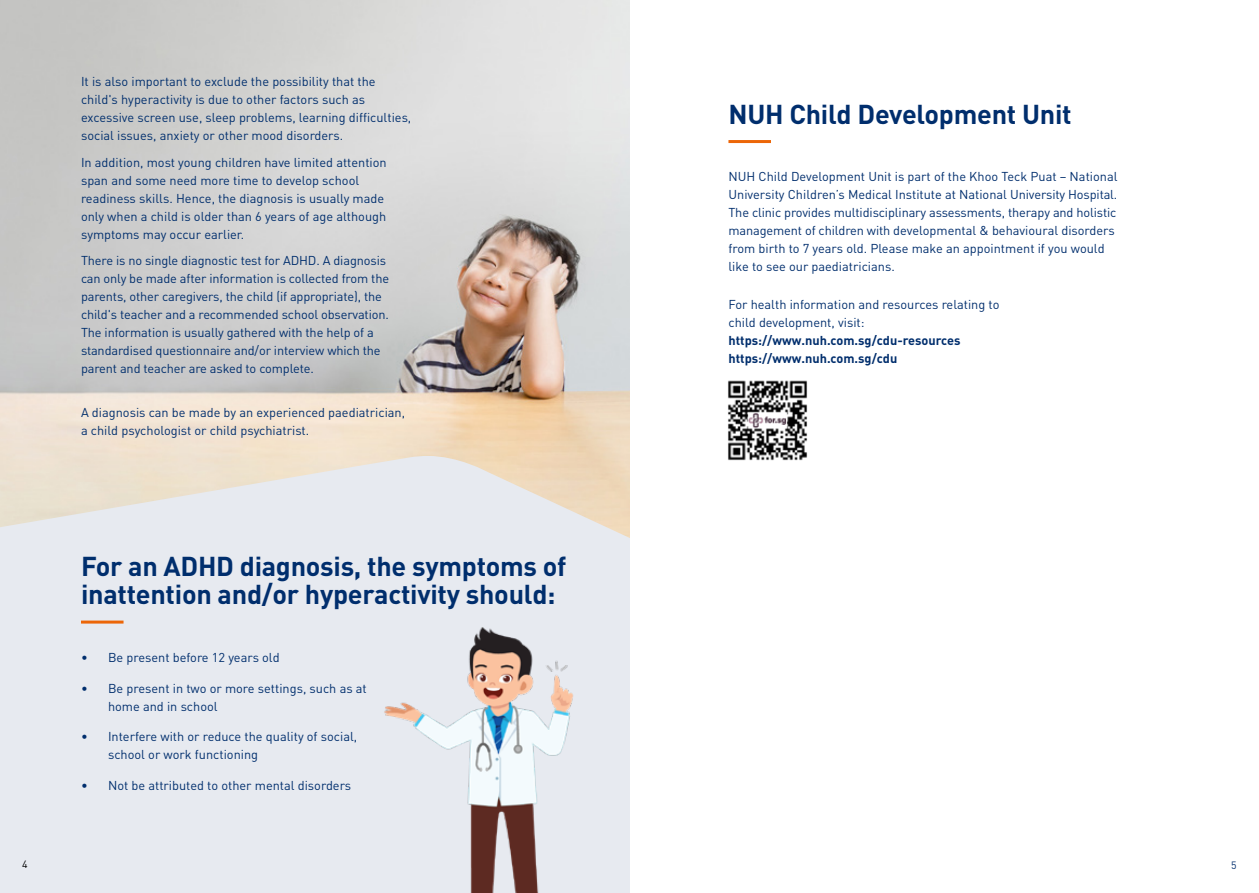
<style>
.page{position:relative;width:1259px;height:893px;background:#fff}
.page>*{position:absolute;margin:0;border:0;box-sizing:border-box;transform-origin:0 0}
.t1{font:700 27px/28.5px "DINOT";letter-spacing:-.01em;color:#002e6d}
.t2{font:12.75px/18px "DINOT";color:#002e6d}
.t3{font:700 12.75px/18px "DINOT";color:#002e6d}
.t4{font:10.5px "DINOT";color:#000}
.t5{font:10.5px "DINOT";color:#002e6d}
</style>
<div class="page">
<img style="left:0;top:0;width:629px;height:456px">
<svg style="left:0;top:456px;width:629px;height:437px;background:#e7e8eb"></svg>
<hr style="left:81px;top:621px;width:43px;height:3px;background:#ec6608">
<img style="left:381px;top:622px;width:194px;height:271px">
<hr style="left:728px;top:140px;width:43px;height:3px;background:#ec6608">
<img style="left:728px;top:380px;width:80px;height:81px">
<p class="t4" style="left:22px;top:857px;width:7px">4</p>
<p class="t2" style="left:81px;top:72px;width:332px">It is also important to exclude the possibility that the child's hyperactivity is due to other factors such as excessive screen use, sleep problems, learning difficulties, social issues, anxiety or other mood disorders.</p>
<p class="t2" style="left:81px;top:153px;width:307px">In addition, most young children have limited attention span and some need more time to develop school readiness skills. Hence, the diagnosis is usually made only when a child is older than 6 years of age although symptoms may occur earlier.</p>
<p class="t2" style="left:81px;top:251px;width:310px">There is no single diagnostic test for ADHD. A diagnosis can only be made after information is collected from the parents, other caregivers, the child (if appropriate), the child's teacher and a recommended school observation.<br>The information is usually gathered with the help of a standardised questionnaire and/or interview which the parent and teacher are asked to complete.</p>
<p class="t2" style="left:81px;top:403px;width:326px">A diagnosis can be made by an experienced paediatrician, a child psychologist or child psychiatrist.</p>
<h1 class="t1" style="left:81px;top:551px;width:487px">For an ADHD diagnosis, the symptoms of inattention and/or hyperactivity should:</h1>
<p class="t2" style="left:81px;top:648px;width:200px">• Be present before 12 years old</p>
<p class="t2" style="left:108px;top:678px;width:260px;text-indent:-27px">• Be present in two or more settings, such as at home and in school</p>
<p class="t2" style="left:108px;top:727px;width:251px;text-indent:-27px">• Interfere with or reduce the quality of social, school or work functioning</p>
<p class="t2" style="left:81px;top:776px;width:272px">• Not be attributed to other mental disorders</p>
<h1 class="t1" style="left:728px;top:98px;width:345px">NUH Child Development Unit</h1>
<p class="t2" style="left:728px;top:167px;width:390px">NUH Child Development Unit is part of the Khoo Teck Puat – National University Children’s Medical Institute at National University Hospital.<br>The clinic provides multidisciplinary assessments, therapy and holistic management of children with developmental &amp; behavioural disorders from birth to 7 years old. Please make an appointment if you would like to see our paediatricians.</p>
<p class="t2" style="left:728px;top:295px;width:272px">For health information and resources relating to child development, visit:</p>
<p class="t3" style="left:728px;top:331px;width:233px">https://www.nuh.com.sg/cdu-resources https://www.nuh.com.sg/cdu</p>
<p class="t5" style="left:1231px;top:858px;width:7px">5</p>
</div>
